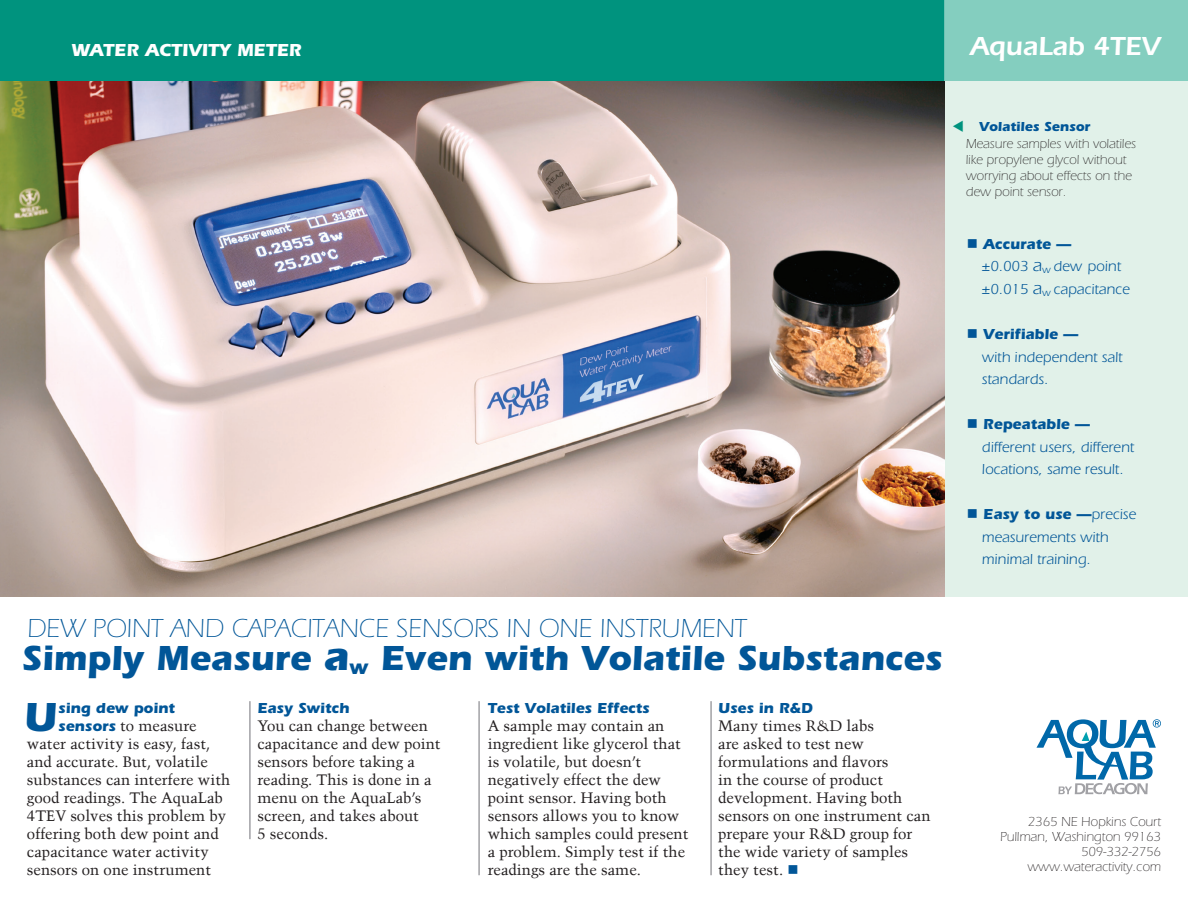
<style>
.page{position:relative;width:1188px;height:918px;background:#fff}
.page>*{position:absolute;margin:0;border:0;box-sizing:border-box;transform-origin:0 0}
._10_14_trump_roman{font:700 42px "ITC Eras LT";color:#015698}
._24_Eras_bold_head{font:700 36px "ITC Eras LT";color:#015698}
._18_Eras_LT_banner{font:300 27px "ITC Eras LT";color:#015698}
.t1{font:600 27px "ITC Eras LT";color:#fff}
._24_Eras_bold_head-2{font:700 18px "ITC Eras LT";color:#fff}
._10_14_trump_roman-2{font:15px/18px "Trump Mediaeval LT";color:#231f20}
._11_16_5_formata_bol{font:15px/22.5px "ITC Eras LT";color:#015698}
._10_14_eras_subhead{font:700 15px "ITC Eras LT";color:#015698}
._10_14_trump_roman-3{font:700 15px "ITC Eras LT";color:#015698}
._11_16_5_formata_bol-2{font:300 13.5px/16px "ITC Eras LT";color:#231f20}
.s1{color:#00937e}
.s2{font-weight:700;color:#015698}
.s3{font-weight:700}
.s4{font-size:18px}
.s5{font-size:42px}
.s6{font-family:"ITC Eras LT";font-weight:700;color:#015698}
</style>
<div class="page">
<div style="left:944px;top:81px;width:244px;height:516px;background:#e1f1e9"></div>
<img style="left:0;top:81px;width:944px;height:516px">
<div style="left:944px;top:0;width:244px;height:81px;background:#84cebf"></div>
<div style="left:0;top:0;width:944px;height:81px;background:#00937e"></div>
<hr style="left:249px;top:701px;width:2px;height:138px;background:#a1a1a5">
<hr style="left:478px;top:701px;width:2px;height:174px;background:#a1a1a5">
<hr style="left:710px;top:701px;width:2px;height:174px;background:#a1a1a5">
<svg style="left:1036px;top:719px;width:125px;height:75px"></svg>
<svg style="left:968px;top:239px;width:9px;height:9px"></svg>
<svg style="left:968px;top:329px;width:9px;height:9px"></svg>
<svg style="left:968px;top:419px;width:9px;height:9px"></svg>
<svg style="left:968px;top:509px;width:9px;height:9px"></svg>
<p class="_24_Eras_bold_head-2" style="left:72px;top:39px;width:231px">WATER ACTIVITY METER</p>
<p class="t1" style="left:970px;top:31px;width:192px">AquaLab 4TEV</p>
<p class="_11_16_5_formata_bol-2" style="left:966px;top:119px;width:172px;text-indent:-14px"><span class="s1">▼</span> <span class="s2">Volatiles Sensor<br></span>Measure samples with volatiles like propylene glycol without worrying about effects on the dew point sensor.</p>
<p class="_11_16_5_formata_bol" style="left:982px;top:234px;width:141px;line-height:21.8px"><span class="s3">Accurate —<br></span>±0.003 <span class="s4">a</span><sub>w</sub> dew point</p>
<p class="_11_16_5_formata_bol" style="left:982px;top:278px;width:149px">±0.015 <span class="s4">a</span><sub>w</sub> capacitance</p>
<p class="_11_16_5_formata_bol" style="left:982px;top:323px;width:142px"><span class="s3">Verifiable —<br></span>with independent salt standards.</p>
<p class="_11_16_5_formata_bol" style="left:982px;top:413px;width:154px"><span class="s3">Repeatable — </span>different users, different locations, same result.</p>
<p class="_11_16_5_formata_bol" style="left:982px;top:503px;width:156px"><span class="s3">Easy to use —</span>precise measurements with minimal training.</p>
<p class="_18_Eras_LT_banner" style="left:27px;top:613px;width:721px">DEW POINT AND CAPACITANCE SENSORS IN ONE INSTRUMENT</p>
<p class="_24_Eras_bold_head" style="left:22px;top:638px;width:922px">Simply Measure <span class="s5">a</span><sub>w</sub> Even with Volatile Substances</p>
<p class="_10_14_trump_roman" style="left:24px;top:693px;width:35px">U</p>
<p class="_10_14_trump_roman-3" style="left:58px;top:699px;width:118px">sing dew point</p>
<p class="_10_14_eras_subhead" style="left:488px;top:699px;width:163px">Test Volatiles Effects</p>
<p class="_10_14_trump_roman-2" style="left:488px;top:717px;width:195px">A sample may contain an ingredient like glycerol that</p>
<p class="_10_14_trump_roman-2" style="left:488px;top:753px;width:202px">is volatile, but doesn’t negatively effect the dew point sensor. Having both sensors allows you to know which samples could present a problem. Simply test if the readings are the same.</p>
<p class="_10_14_eras_subhead" style="left:257px;top:699px;width:94px">Easy Switch</p>
<p class="_10_14_trump_roman-2" style="left:257px;top:717px;width:185px">You can change between capacitance and dew point sensors before taking a reading. This is done in a menu on the AquaLab’s screen, and takes about</p>
<p class="_10_14_trump_roman-2" style="left:257px;top:825px;width:72px">5 seconds.</p>
<p class="_10_14_eras_subhead" style="left:718px;top:699px;width:96px">Uses in R&amp;D</p>
<p class="_10_14_trump_roman-2" style="left:718px;top:717px;width:214px">Many times R&amp;D labs<br>are asked to test new formulations and flavors<br>in the course of product development. Having both sensors on one instrument can prepare your R&amp;D group for the wide variety of samples they test.</p>
<p class="_10_14_trump_roman-2" style="left:58px;top:717px;width:140px"><span class="s6">sensors</span> to measure</p>
<p class="_10_14_trump_roman-2" style="left:27px;top:735px;width:185px">water activity is easy, fast,</p>
<p class="_10_14_trump_roman-2" style="left:27px;top:753px;width:182px">and accurate. But, volatile</p>
<p class="_10_14_trump_roman-2" style="left:27px;top:771px;width:205px">substances can interfere with</p>
<p class="_10_14_trump_roman-2" style="left:27px;top:789px;width:197px">good readings. The AquaLab</p>
<p class="_10_14_trump_roman-2" style="left:27px;top:807px;width:201px">4TEV solves this problem by</p>
<p class="_10_14_trump_roman-2" style="left:27px;top:825px;width:193px">offering both dew point and</p>
<p class="_10_14_trump_roman-2" style="left:27px;top:843px;width:183px">capacitance water activity</p>
<p class="_10_14_trump_roman-2" style="left:27px;top:861px;width:186px">sensors on one instrument</p>
<p class="_11_16_5_formata_bol-2" style="left:1028px;top:814px;width:135px">2365 NE Hopkins Court</p>
<p class="_11_16_5_formata_bol-2" style="left:1000px;top:830px;width:162px;line-height:15px;text-align:right">Pullman, Washington 99163<br>509-332-2756 www.wateractivity.com</p>
</div>
